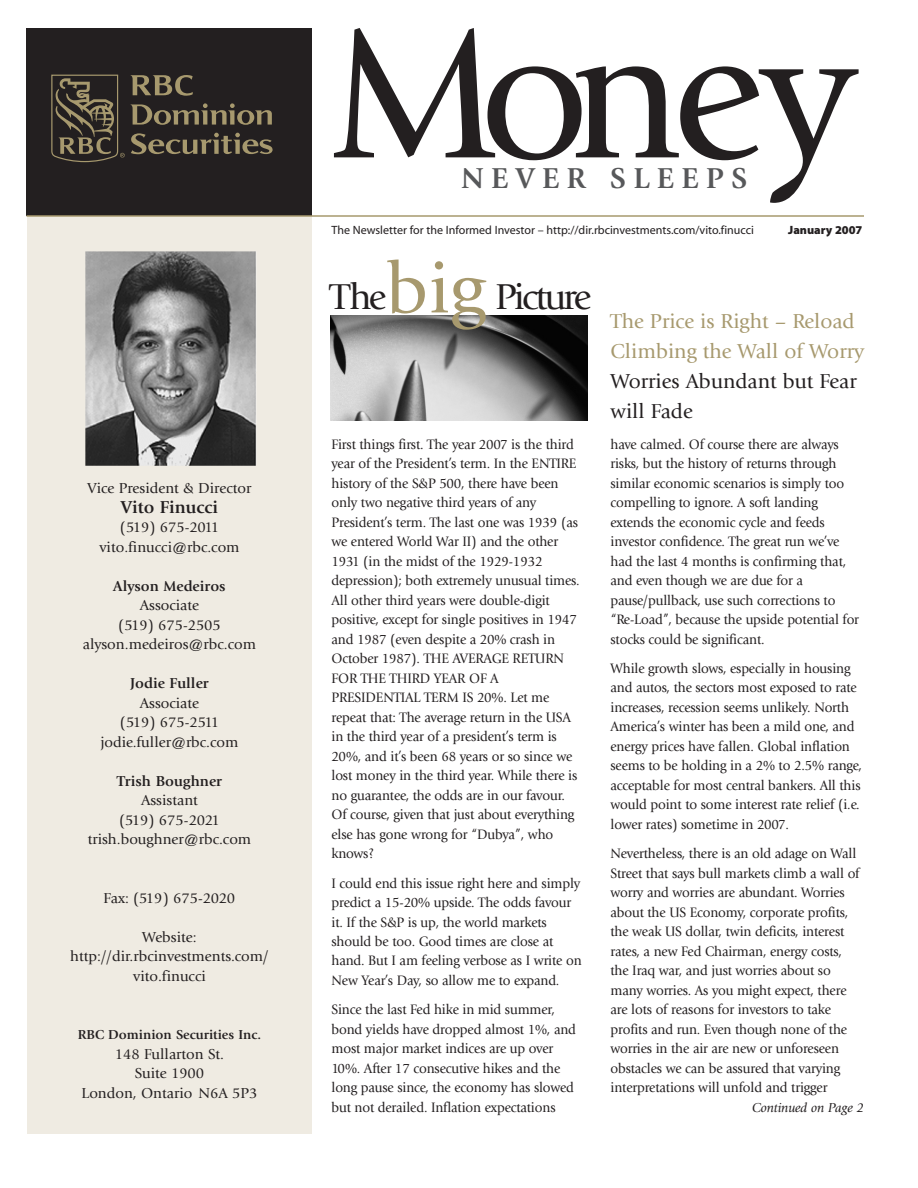
<style>
.page{position:relative;width:918px;height:1188px;background:#fff}
.page>*{position:absolute;margin:0;border:0;box-sizing:border-box;transform-origin:0 0}
.t1{font:193.5px "Giovanni";letter-spacing:-.085em;color:#231f20}
.t2{font:73.5px "Giovanni";color:#a7996e}
.t3{font:37.5px "Giovanni";letter-spacing:-.07em;color:#231f20}
.t4{font:700 30px "Giovanni";letter-spacing:.245em;color:#57585a}
.t5{font:21px/30px "Giovanni";color:#a7996e}
.t6{font:21px/30px "Giovanni";color:#231f20}
.t7{font:700 18px "Giovanni";color:#231f20}
.t8{font:15px/19.5px "Giovanni";color:#231f20;text-align:center}
.t9{font:700 15px "Giovanni";color:#231f20}
.t10{font:15px "Giovanni";letter-spacing:-.02em;color:#231f20}
.t11{font:14.25px/19.5px "Giovanni";letter-spacing:-.01em;color:#231f20;scale:.95 1}
.t12{font:700 13.5px "Giovanni";color:#231f20}
.t13{font:italic 13.5px "Giovanni";letter-spacing:-.01em;color:#231f20}
.t14{font:12px "Myriad MM 406 600";color:#231f20}
.t15{font:12px "Myriad MM 830 600";color:#231f20}
</style>
<div class="page">
<div style="left:27px;top:216px;width:285px;height:918px;background:#efebe2"></div>
<div style="left:27px;top:29px;width:285px;height:187px;background:#231f20"></div>
<svg style="left:51px;top:75px;width:222px;height:87px"></svg>
<hr style="left:26px;top:215px;width:838px;height:2px;background:#a7996e">
<img style="left:85px;top:251px;width:171px;height:215px">
<img style="left:330px;top:316px;width:258px;height:104px">
<p class="t8" style="left:88px;top:480px;width:165px">Vice President &amp; Director</p>
<p class="t7" style="left:121px;top:500px;width:99px">Vito Finucci</p>
<p class="t8" style="left:99px;top:519px;width:142px">(519) 675-2011 vito.finucci@rbc.com</p>
<p class="t9" style="left:113px;top:580px;width:114px">Alyson Medeiros</p>
<p class="t8" style="left:83px;top:597px;width:175px">Associate<br>(519) 675-2505 alyson.medeiros@rbc.com</p>
<p class="t9" style="left:130px;top:678px;width:80px">Jodie Fuller</p>
<p class="t8" style="left:100px;top:695px;width:140px">Associate<br>(519) 675-2511 jodie.fuller@rbc.com</p>
<p class="t9" style="left:117px;top:775px;width:107px">Trish Boughner</p>
<p class="t8" style="left:88px;top:792px;width:165px">Assistant<br>(519) 675-2021 trish.boughner@rbc.com</p>
<p class="t10" style="left:104px;top:892px;width:133px">Fax: (519) 675-2020</p>
<p class="t8" style="left:70px;top:929px;width:200px">Website: http://dir.rbcinvestments.com/ vito.finucci</p>
<p class="t12" style="left:78px;top:1030px;width:185px">RBC Dominion Securities Inc.</p>
<p class="t8" style="left:82px;top:1046px;width:177px">148 Fullarton St.<br>Suite 1900<br>London, Ontario N6A 5P3</p>
<h1 class="t1" style="left:329px;top:18px;width:528px">Money</h1>
<h3 class="t4" style="left:461px;top:167px;width:287px">NEVER SLEEPS</h3>
<p class="t14" style="left:332px;top:226px;width:424px">The Newsletter for the Informed Investor – http://dir.rbcinvestments.com/vito.finucci</p>
<p class="t15" style="left:788px;top:226px;width:76px">January 2007</p>
<h2 class="t2" style="left:386px;top:259px;width:101px">big</h2>
<h3 class="t3" style="left:330px;top:282px;width:58px">The</h3>
<h3 class="t3" style="left:495px;top:282px;width:98px">Picture</h3>
<p class="t11" style="left:332px;top:436px;width:263px">First things first. The year 2007 is the third year of the President’s term. In the ENTIRE history of the S&amp;P 500, there have been only two negative third years of any President’s term. The last one was 1939 (as we entered World War II) and the other 1931 (in the midst of the 1929-1932 depression); both extremely unusual times.<br>All other third years were double-digit positive, except for single positives in 1947 and 1987 (even despite a 20% crash in October 1987). THE AVERAGE RETURN FOR THE THIRD YEAR OF A PRESIDENTIAL TERM IS 20%. Let me repeat that: The average return in the USA in the third year of a president’s term is 20%, and it’s been 68 years or so since we lost money in the third year. While there is no guarantee, the odds are in our favour.<br>Of course, given that just about everything else has gone wrong for “Dubya”, who knows?</p>
<p class="t11" style="left:332px;top:874px;width:265px">I could end this issue right here and simply predict a 15-20% upside. The odds favour it. If the S&amp;P is up, the world markets should be too. Good times are close at hand. But I am feeling verbose as I write on New Year’s Day, so allow me to expand.</p>
<p class="t11" style="left:332px;top:1001px;width:259px">Since the last Fed hike in mid summer, bond yields have dropped almost 1%, and most major market indices are up over 10%. After 17 consecutive hikes and the long pause since, the economy has slowed but not derailed. Inflation expectations</p>
<h3 class="t5" style="left:611px;top:308px;width:255px">The Price is Right – Reload<br>Climbing the Wall of Worry</h3>
<h3 class="t6" style="left:611px;top:368px;width:248px">Worries Abundant but Fear will Fade</h3>
<p class="t11" style="left:611px;top:436px;width:263px">have calmed. Of course there are always risks, but the history of returns through similar economic scenarios is simply too compelling to ignore. A soft landing extends the economic cycle and feeds investor confidence. The great run we’ve had the last 4 months is confirming that, and even though we are due for a pause/pullback, use such corrections to “Re-Load”, because the upside potential for stocks could be significant.</p>
<p class="t11" style="left:611px;top:660px;width:266px">While growth slows, especially in housing and autos, the sectors most exposed to rate increases, recession seems unlikely. North America’s winter has been a mild one, and energy prices have fallen. Global inflation seems to be holding in a 2% to 2.5% range, acceptable for most central bankers. All this would point to some interest rate relief (i.e. lower rates) sometime in 2007.</p>
<p class="t11" style="left:611px;top:845px;width:264px">Nevertheless, there is an old adage on Wall Street that says bull markets climb a wall of worry and worries are abundant. Worries about the US Economy, corporate profits, the weak US dollar, twin deficits, interest rates, a new Fed Chairman, energy costs, the Iraq war, and just worries about so many worries. As you might expect, there are lots of reasons for investors to take profits and run. Even though none of the worries in the air are new or unforeseen obstacles we can be assured that varying interpretations will unfold and trigger</p>
<p class="t13" style="left:752px;top:1102px;width:113px">Continued on Page 2</p>
</div>
